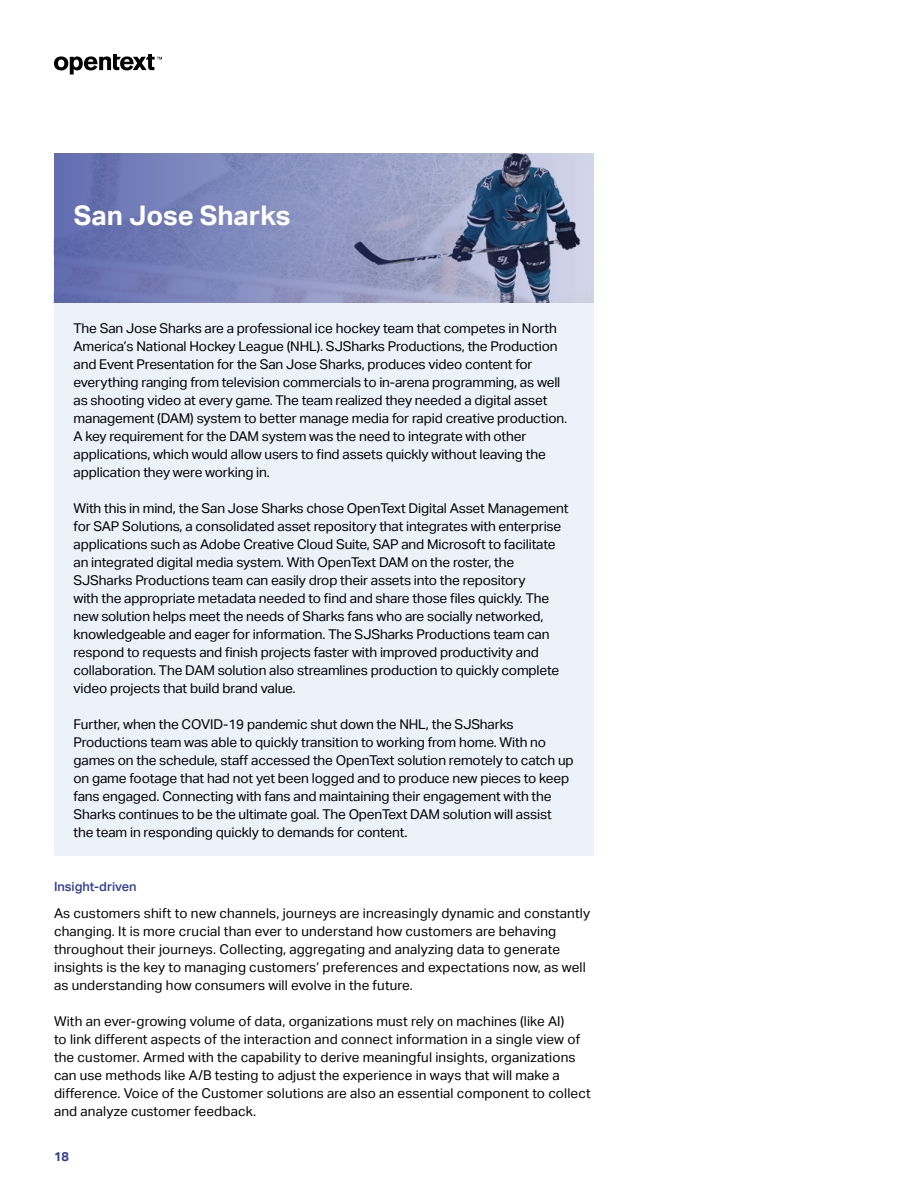
<style>
.page{position:relative;width:918px;height:1188px;background:#fff}
.page>*{position:absolute;margin:0;border:0;box-sizing:border-box;transform-origin:0 0}
.t1{font:700 27px "Aktiv Grotesk";color:#fff}
.Body{font:13.5px/18px "Aktiv Grotesk";letter-spacing:-.01em;color:#000}
.Body-2{font:13.5px/18px "Aktiv Grotesk";letter-spacing:.01em;color:#000}
.t2{font:500 12.75px "Aktiv Grotesk";color:#2e3d98}
.t3{font:700 12.75px "Aktiv Grotesk";color:#2e3d98}
</style>
<div class="page">
<svg style="left:54px;top:54px;width:108px;height:21px"></svg>
<div style="left:54px;top:303px;width:540px;height:553px;background:#ecf1fa"></div>
<svg style="left:54px;top:153px;width:540px;height:149px"></svg>
<h3 class="t1" style="left:74px;top:200px;width:218px">San Jose Sharks</h3>
<p class="Body" style="left:74px;top:319px;width:495px">The San Jose Sharks are a professional ice hockey team that competes in North America’s National Hockey League (NHL). SJSharks Productions, the Production and Event Presentation for the San Jose Sharks, produces video content for everything ranging from television commercials to in-arena programming, as well as shooting video at every game. The team realized they needed a digital asset management (DAM) system to better manage media for rapid creative production.<br>A key requirement for the DAM system was the need to integrate with other applications, which would allow users to find assets quickly without leaving the application they were working in.</p>
<p class="Body" style="left:74px;top:499px;width:496px">With this in mind, the San Jose Sharks chose OpenText Digital Asset Management for SAP Solutions, a consolidated asset repository that integrates with enterprise applications such as Adobe Creative Cloud Suite, SAP and Microsoft to facilitate an integrated digital media system. With OpenText DAM on the roster, the SJSharks Productions team can easily drop their assets into the repository<br>with the appropriate metadata needed to find and share those files quickly. The new solution helps meet the needs of Sharks fans who are socially networked, knowledgeable and eager for information. The SJSharks Productions team can respond to requests and finish projects faster with improved productivity and collaboration. The DAM solution also streamlines production to quickly complete video projects that build brand value.</p>
<p class="Body" style="left:74px;top:715px;width:502px">Further, when the COVID-19 pandemic shut down the NHL, the SJSharks Productions team was able to quickly transition to working from home. With no games on the schedule, staff accessed the OpenText solution remotely to catch up on game footage that had not yet been logged and to produce new pieces to keep fans engaged. Connecting with fans and maintaining their engagement with the Sharks continues to be the ultimate goal. The OpenText DAM solution will assist the team in responding quickly to demands for content.</p>
<h4 class="t2" style="left:54px;top:879px;width:84px">Insight-driven</h4>
<p class="Body-2" style="left:54px;top:904px;width:538px">As customers shift to new channels, journeys are increasingly dynamic and constantly changing. It is more crucial than ever to understand how customers are behaving throughout their journeys. Collecting, aggregating and analyzing data to generate insights is the key to managing customers’ preferences and expectations now, as well as understanding how consumers will evolve in the future.</p>
<p class="Body-2" style="left:54px;top:1012px;width:538px">With an ever-growing volume of data, organizations must rely on machines (like AI)<br>to link different aspects of the interaction and connect information in a single view of the customer. Armed with the capability to derive meaningful insights, organizations can use methods like A/B testing to adjust the experience in ways that will make a difference. Voice of the Customer solutions are also an essential component to collect and analyze customer feedback.</p>
<p class="t3" style="left:54px;top:1149px;width:17px">18</p>
</div>
